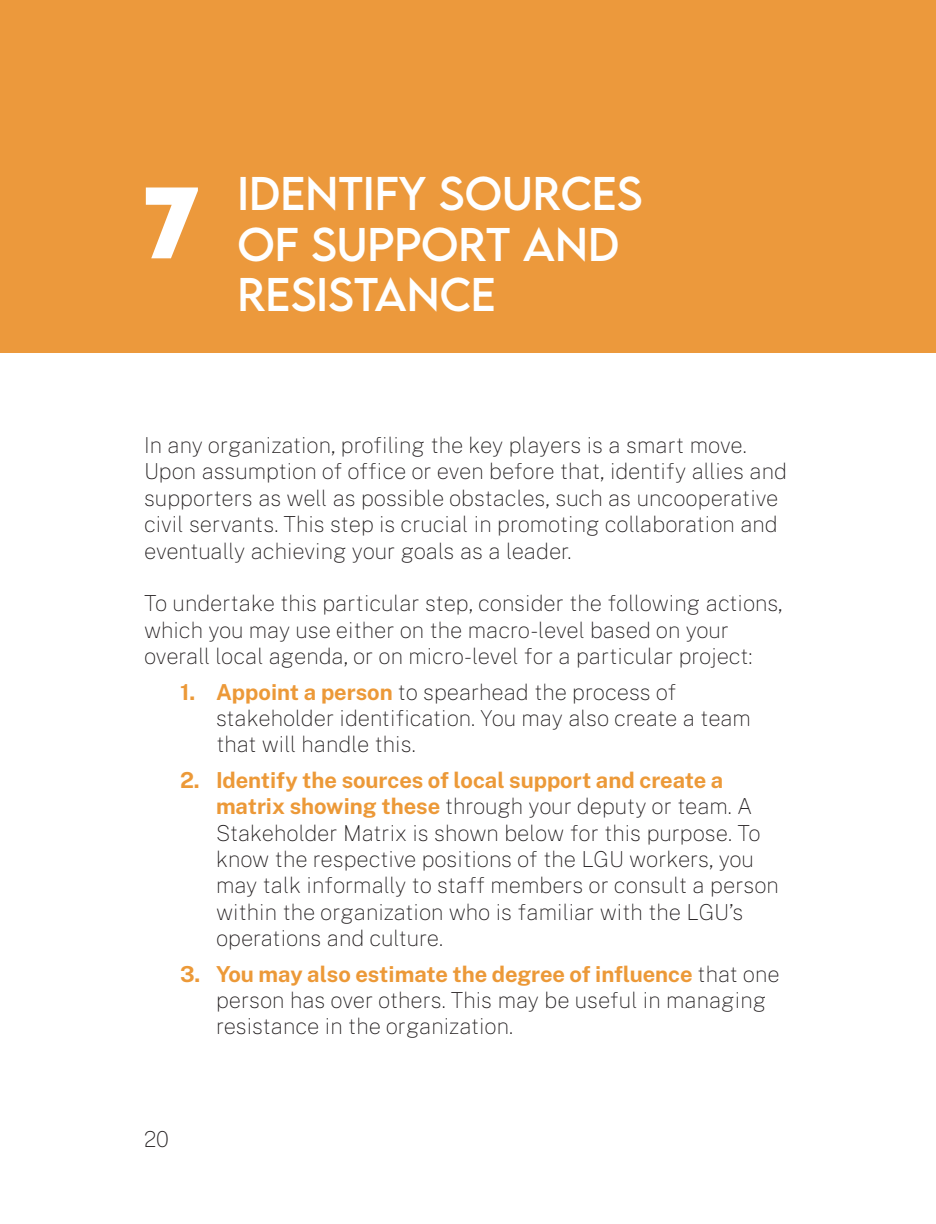
<style>
.page{position:relative;width:936px;height:1224px;background:#fff}
.page>*{position:absolute;margin:0;border:0;box-sizing:border-box;transform-origin:0 0}
.Subsection_Title{font:700 90px "LEMONMILK";color:#fff}
.Subsection_Title-2{font:42px "LEMONMILK";color:#fff}
.t1{font:100 22px/26.4px "Public Sans";color:#231f20}
.s1{font-weight:700;color:#ec9938}
</style>
<div class="page">
<div style="left:0;top:0;width:936px;height:353px;background:#ec993c"></div>
<p class="Subsection_Title" style="left:144px;top:162px;width:56px">7</p>
<p class="Subsection_Title-2" style="left:238px;top:166px;width:70px">IDENT</p>
<p class="Subsection_Title-2" style="left:363px;top:166px;width:107px">IFY SOUR</p>
<p class="Subsection_Title-2" style="left:561px;top:166px;width:56px">CES</p>
<p class="Subsection_Title-2" style="left:238px;top:217px;width:214px">OF SU PPORT</p>
<p class="Subsection_Title-2" style="left:523px;top:217px;width:98px">AN D</p>
<p class="Subsection_Title-2" style="left:238px;top:267px;width:26px">RES</p>
<p class="Subsection_Title-2" style="left:316px;top:267px;width:40px">ISTAN</p>
<p class="Subsection_Title-2" style="left:440px;top:267px;width:52px">CE</p>
<p class="t1" style="left:144px;top:430px;width:644px">In any organization, profiling the key players is a smart move.<br>Upon assumption of office or even before that, identify allies and supporters as well as possible obstacles, such as uncooperative civil servants. This step is crucial in promoting collaboration and eventually achieving your goals as a leader.</p>
<p class="t1" style="left:144px;top:589px;width:640px">To undertake this particular step, consider the following actions, which you may use either on the macro-level based on your overall local agenda, or on micro-level for a particular project:</p>
<p class="t1" style="left:216px;top:677px;width:536px;text-indent:-36px"><span class="s1">1. Appoint a person</span> to spearhead the process of stakeholder identification. You may also create a team that will handle this.</p>
<p class="t1" style="left:216px;top:765px;width:564px;text-indent:-36px"><span class="s1">2. Identify the sources of local support and create a matrix showing these</span> through your deputy or team. A Stakeholder Matrix is shown below for this purpose. To know the respective positions of the LGU workers, you may talk informally to staff members or consult a person within the organization who is familiar with the LGU’s operations and culture.</p>
<p class="t1" style="left:216px;top:959px;width:565px;text-indent:-36px"><span class="s1">3. You may also estimate the degree of influence</span> that one person has over others. This may be useful in managing resistance in the organization.</p>
<p class="t1" style="left:144px;top:1124px;width:26px">20</p>
</div>
